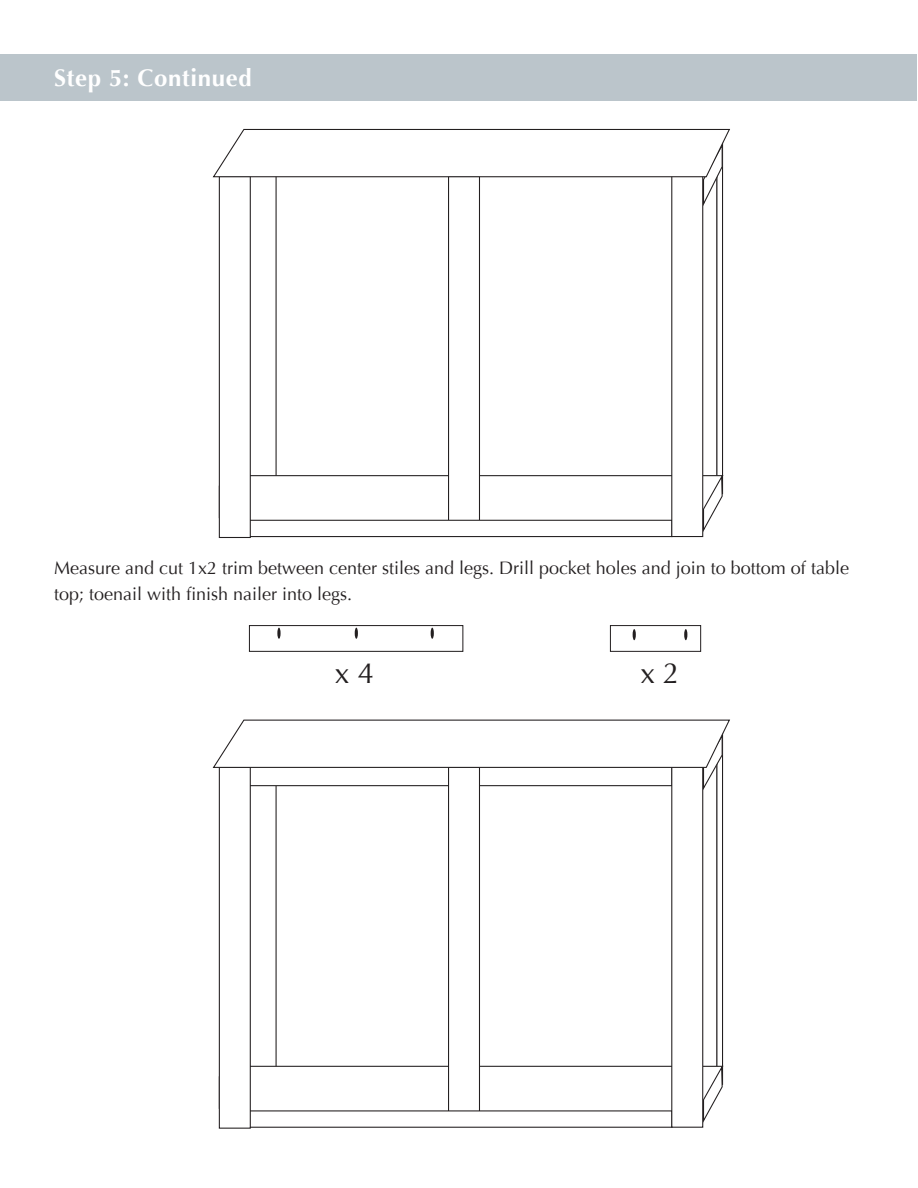
<style>
.page{position:relative;width:918px;height:1188px;background:#fff}
.page>*{position:absolute;margin:0;border:0;box-sizing:border-box;transform-origin:0 0}
.t1{font:29.25px "Optima";color:#231f20}
.Subhead{font:700 24px "Optima";letter-spacing:.025em;color:#fff}
.t2{font:18px/25.5px "Optima";color:#231f20}
</style>
<div class="page">
<div style="left:716px;top:132px;width:7px;height:362px;border:1px solid #231f20"></div>
<svg style="left:218px;top:474px;width:506px;height:62px"></svg>
<div style="left:449px;top:177px;width:30px;height:345px;background:#fff"></div>
<div style="left:448px;top:176px;width:32px;height:346px;border:1px solid #231f20"></div>
<div style="left:249px;top:520px;width:423px;height:17px;background:#fff"></div>
<div style="left:249px;top:520px;width:424px;height:17px;border:1px solid #231f20"></div>
<div style="left:219px;top:177px;width:31px;height:360px;background:#fff"></div>
<div style="left:219px;top:176px;width:32px;height:362px;border:1px solid #231f20"></div>
<div style="left:672px;top:176px;width:31px;height:361px;background:#fff"></div>
<div style="left:671px;top:175px;width:32px;height:362px;border:1px solid #231f20"></div>
<svg style="left:212px;top:128px;width:518px;height:81px"></svg>
<div style="left:1px;top:54px;width:916px;height:47px;background:#bbc5cb"></div>
<div style="left:716px;top:723px;width:7px;height:362px;border:1px solid #231f20"></div>
<svg style="left:218px;top:1065px;width:506px;height:62px"></svg>
<div style="left:249px;top:625px;width:214px;height:27px;border:1px solid #231f20"></div>
<div style="left:610px;top:625px;width:91px;height:27px;border:1px solid #231f20"></div>
<div style="left:449px;top:767px;width:30px;height:345px;background:#fff"></div>
<div style="left:448px;top:767px;width:32px;height:346px;border:1px solid #231f20"></div>
<svg style="left:277px;top:628px;width:4px;height:11px"></svg>
<svg style="left:355px;top:628px;width:3px;height:11px"></svg>
<svg style="left:431px;top:628px;width:3px;height:11px"></svg>
<svg style="left:633px;top:629px;width:3px;height:11px"></svg>
<svg style="left:684px;top:629px;width:3px;height:11px"></svg>
<div style="left:249px;top:1111px;width:423px;height:16px;background:#fff"></div>
<div style="left:249px;top:1110px;width:424px;height:18px;border:1px solid #231f20"></div>
<div style="left:219px;top:767px;width:31px;height:361px;background:#fff"></div>
<div style="left:219px;top:767px;width:32px;height:362px;border:1px solid #231f20"></div>
<div style="left:672px;top:766px;width:31px;height:361px;background:#fff"></div>
<div style="left:671px;top:766px;width:32px;height:362px;border:1px solid #231f20"></div>
<svg style="left:212px;top:719px;width:518px;height:73px"></svg>
<p class="Subhead" style="left:54px;top:64px;width:199px">Step 5: Continued</p>
<p class="t2" style="left:54px;top:556px;width:797px">Measure and cut 1x2 trim between center stiles and legs. Drill pocket holes and join to bottom of table top; toenail with finish nailer into legs.</p>
<p class="t1" style="left:335px;top:656px;width:41px">x 4</p>
<p class="t1" style="left:641px;top:656px;width:41px">x 2</p>
</div>
